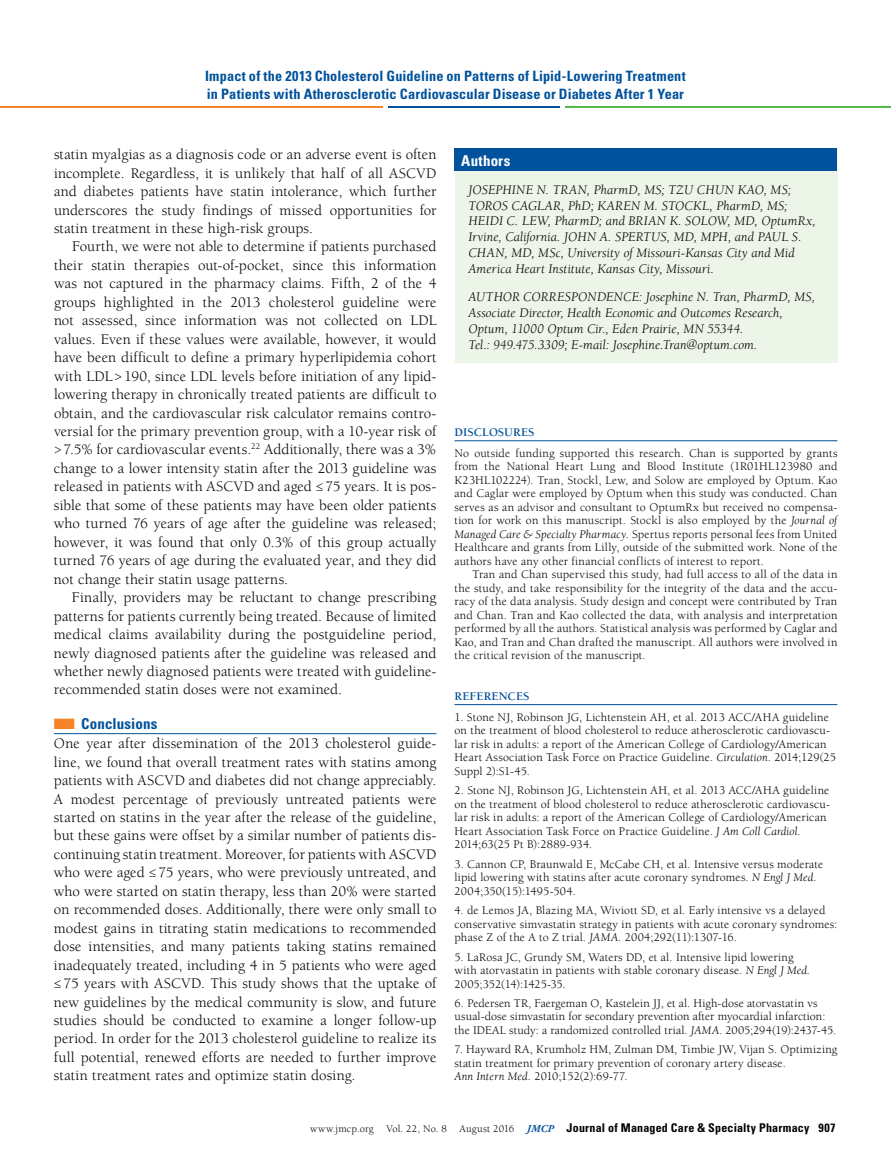
<style>
.page{position:relative;width:891px;height:1175px;background:#fff}
.page>*{position:absolute;margin:0;border:0;box-sizing:border-box;transform-origin:0 0}
.t1{font:15px/18.5px "Berkeley Pro";letter-spacing:.005em;color:#000;text-align:justify}
.t2{font:700 condensed 15px "Univers";letter-spacing:.01em;color:#00529c}
.t3{font:700 condensed 15px "Univers";letter-spacing:.02em;color:#fff}
.t4{font:700 condensed 14.25px/18px "Univers";letter-spacing:.01em;color:#00529c}
.t5{font:italic 13.5px/15.8px "Berkeley Pro";letter-spacing:.01em;color:#000}
.t6{font:12px/13.5px "Berkeley Pro";letter-spacing:.01em;color:#000}
.t7{font:700 condensed 12px "Univers";letter-spacing:.015em;color:#000}
.t8{font:700 12px "Berkeley Pro";letter-spacing:.005em;color:#00529c}
.s1{color:#f58427}
.s2{font-style:italic}
.s3{font-family:"Berkeley Pro";font-weight:400;font-stretch:normal;font-size:10.5px}
.s4{font-family:"Adobe Garamond Pro";font-style:italic;font-stretch:normal;font-size:10.5px;color:#00529c}
</style>
<div class="page">
<hr style="left:0;top:107px;width:383px;height:1px;background:#f58427">
<hr style="left:388px;top:107px;width:172px;height:1px;background:#00529c">
<hr style="left:565px;top:107px;width:326px;height:1px;background:#54b948">
<hr style="left:54px;top:733px;width:382px;height:1px;background:#00529c">
<div style="left:455px;top:148px;width:382px;height:215px;background:#ecf5e8"></div>
<div style="left:455px;top:148px;width:382px;height:23px;background:#00529c"></div>
<hr style="left:455px;top:440px;width:382px;height:1px;background:#00529c">
<hr style="left:455px;top:704px;width:382px;height:1px;background:#00529c">
<p class="t4" style="left:205px;top:67px;width:482px">Impact of the 2013 Cholesterol Guideline on Patterns of Lipid-Lowering Treatment in Patients with Atherosclerotic Cardiovascular Disease or Diabetes After 1 Year</p>
<p class="t1" style="left:54px;top:145px;width:384px">statin myalgias as a diagnosis code or an adverse event is often incomplete. Regardless, it is unlikely that half of all ASCVD and diabetes patients have statin intolerance, which further underscores the study findings of missed opportunities for statin treatment in these high-risk groups.</p>
<p class="t1" style="left:54px;top:238px;width:384px;text-indent:18px">Fourth, we were not able to determine if patients purchased their statin therapies out-of-pocket, since this information was not captured in the pharmacy claims. Fifth, 2 of the 4 groups highlighted in the 2013 cholesterol guideline were not assessed, since information was not collected on LDL values. Even if these values were available, however, it would have been difficult to define a primary hyperlipidemia cohort with LDL&gt;190, since LDL levels before initiation of any lipid&shy;lowering therapy in chronically treated patients are difficult to obtain, and the cardiovascular risk calculator remains contro&shy;versial for the primary prevention group, with a 10-year risk of &gt;7.5% for cardiovascular events.<sup>22</sup> Additionally, there was a 3% change to a lower intensity statin after the 2013 guideline was released in patients with ASCVD and aged ≤75 years. It is pos&shy;sible that some of these patients may have been older patients who turned 76 years of age after the guideline was released; however, it was found that only 0.3% of this group actually turned 76 years of age during the evaluated year, and they did not change their statin usage patterns.</p>
<p class="t1" style="left:54px;top:588px;width:384px;text-indent:18px">Finally, providers may be reluctant to change prescribing patterns for patients currently being treated. Because of limited medical claims availability during the postguideline period, newly diagnosed patients after the guideline was released and whether newly diagnosed patients were treated with guideline&shy;recommended statin doses were not examined.</p>
<p class="t2" style="left:54px;top:714px;width:105px"><span class="s1">■■</span> Conclusions</p>
<p class="t1" style="left:54px;top:734px;width:384px">One year after dissemination of the 2013 cholesterol guide&shy;line, we found that overall treatment rates with statins among patients with ASCVD and diabetes did not change appreciably.<br>A modest percentage of previously untreated patients were started on statins in the year after the release of the guideline, but these gains were offset by a similar number of patients dis&shy;continuing statin treatment. Moreover, for patients with ASCVD who were aged ≤75 years, who were previously untreated, and who were started on statin therapy, less than 20% were started on recommended doses. Additionally, there were only small to modest gains in titrating statin medications to recommended dose intensities, and many patients taking statins remained inadequately treated, including 4 in 5 patients who were aged ≤75 years with ASCVD. This study shows that the uptake of new guidelines by the medical community is slow, and future studies should be conducted to examine a longer follow-up period. In order for the 2013 cholesterol guideline to realize its full potential, renewed efforts are needed to further improve statin treatment rates and optimize statin dosing.</p>
<p class="t3" style="left:461px;top:151px;width:51px">Authors</p>
<p class="t5" style="left:468px;top:182px;width:349px">JOSEPHINE N. TRAN, PharmD, MS; TZU CHUN KAO, MS; TOROS CAGLAR, PhD; KAREN M. STOCKL, PharmD, MS; HEIDI C. LEW, PharmD; and BRIAN K. SOLOW, MD, OptumRx, Irvine, California. JOHN A. SPERTUS, MD, MPH, and PAUL S.<br>CHAN, MD, MSc, University of Missouri-Kansas City and Mid America Heart Institute, Kansas City, Missouri.</p>
<p class="t5" style="left:468px;top:289px;width:348px">AUTHOR CORRESPONDENCE: Josephine N. Tran, PharmD, MS, Associate Director, Health Economic and Outcomes Research, Optum, 11000 Optum Cir., Eden Prairie, MN 55344.<br>Tel.: 949.475.3309; E-mail: Josephine.Tran@optum.com.</p>
<p class="t8" style="left:455px;top:425px;width:82px">DISCLOSURES</p>
<p class="t6" style="left:455px;top:446px;width:384px;text-align:justify">No outside funding supported this research. Chan is supported by grants from the National Heart Lung and Blood Institute (1R01HL123980 and K23HL102224). Tran, Stockl, Lew, and Solow are employed by Optum. Kao and Caglar were employed by Optum when this study was conducted. Chan serves as an advisor and consultant to OptumRx but received no compensa&shy;tion for work on this manuscript. Stockl is also employed by the <span class="s2">Journal of Managed Care &amp; Specialty Pharmacy.</span> Spertus reports personal fees from United Healthcare and grants from Lilly, outside of the submitted work. None of the authors have any other financial conflicts of interest to report.</p>
<p class="t6" style="left:455px;top:568px;width:384px;text-align:justify;text-indent:18px">Tran and Chan supervised this study, had full access to all of the data in the study, and take responsibility for the integrity of the data and the accu&shy;racy of the data analysis. Study design and concept were contributed by Tran and Chan. Tran and Kao collected the data, with analysis and interpretation performed by all the authors. Statistical analysis was performed by Caglar and Kao, and Tran and Chan drafted the manuscript. All authors were involved in the critical revision of the manuscript.</p>
<p class="t8" style="left:455px;top:689px;width:77px">REFERENCES</p>
<p class="t6" style="left:455px;top:710px;width:383px">1. Stone NJ, Robinson JG, Lichtenstein AH, et al. 2013 ACC/AHA guideline on the treatment of blood cholesterol to reduce atherosclerotic cardiovascu&shy;lar risk in adults: a report of the American College of Cardiology/American Heart Association Task Force on Practice Guideline. <span class="s2">Circulation</span>. 2014;129(25<br>Suppl 2):S1-45.</p>
<p class="t6" style="left:455px;top:783px;width:377px">2. Stone NJ, Robinson JG, Lichtenstein AH, et al. 2013 ACC/AHA guideline on the treatment of blood cholesterol to reduce atherosclerotic cardiovascu&shy;lar risk in adults: a report of the American College of Cardiology/American Heart Association Task Force on Practice Guideline. <span class="s2">J Am Coll Cardiol.<br></span>2014;63(25 Pt B):2889-934.</p>
<p class="t6" style="left:455px;top:857px;width:370px">3. Cannon CP, Braunwald E, McCabe CH, et al. Intensive versus moderate lipid lowering with statins after acute coronary syndromes. <span class="s2">N Engl J Med.<br></span>2004;350(15):1495-504.</p>
<p class="t6" style="left:455px;top:903px;width:384px">4. de Lemos JA, Blazing MA, Wiviott SD, et al. Early intensive vs a delayed conservative simvastatin strategy in patients with acute coronary syndromes: phase Z of the A to Z trial. <span class="s2">JAMA</span>. 2004;292(11):1307-16.</p>
<p class="t6" style="left:455px;top:950px;width:357px">5. LaRosa JC, Grundy SM, Waters DD, et al. Intensive lipid lowering with atorvastatin in patients with stable coronary disease. <span class="s2">N Engl J Med.<br></span>2005;352(14):1425-35.</p>
<p class="t6" style="left:455px;top:996px;width:383px">6. Pedersen TR, Faergeman O, Kastelein JJ, et al. High-dose atorvastatin vs usual-dose simvastatin for secondary prevention after myocardial infarction: the IDEAL study: a randomized controlled trial. <span class="s2">JAMA</span>. 2005;294(19):2437-45.</p>
<p class="t6" style="left:455px;top:1043px;width:384px">7. Hayward RA, Krumholz HM, Zulman DM, Timbie JW, Vijan S. Optimizing statin treatment for primary prevention of coronary artery disease.<br><span class="s2">Ann Intern Med.</span> 2010;152(2):69-77.</p>
<p class="t7" style="left:310px;top:1120px;width:527px"><span class="s3">www.jmcp.org Vol. 22, No. 8 August 2016</span> <span class="s4">JMCP</span> Journal of Managed Care &amp; Specialty Pharmacy 907</p>
</div>
